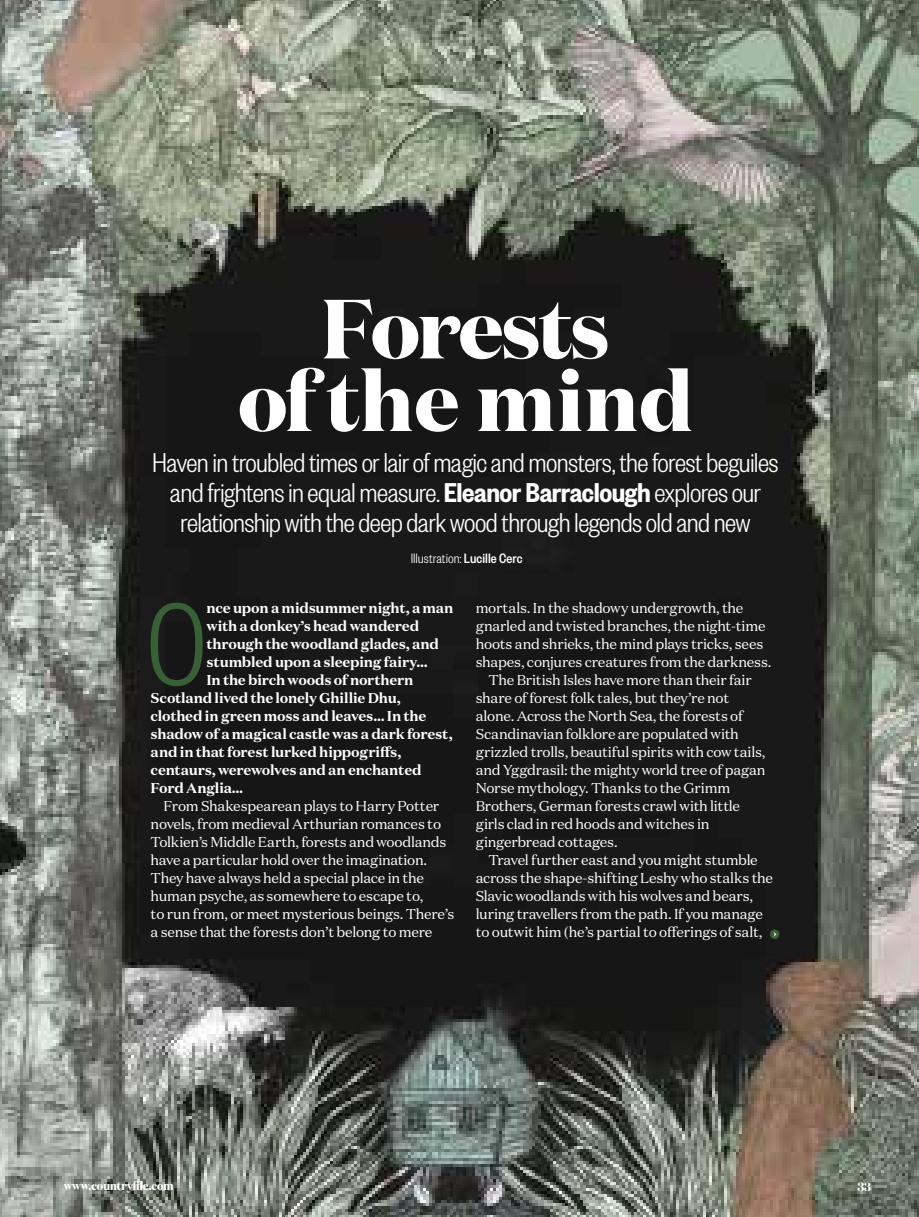
<style>
.page{position:relative;width:919px;height:1217px;background:#fff}
.page>*{position:absolute;margin:0;border:0;box-sizing:border-box;transform-origin:0 0}
.t1{font:300 128.55px "Founders Grotesk Cond";color:#395f36}
.t2{font:700 83.55px/72.6px "Domaine Display";letter-spacing:-.025em;color:#fff;text-align:center}
.t3{font:300 30px/30px "Founders Grotesk Cond";letter-spacing:-.02em;color:#fff;text-align:center}
.t4{font:300 15px "Founders Grotesk Cond";color:#fff}
.t5{font:14.25px/18px "Domaine Text";letter-spacing:-.02em;color:#fff}
.t6{font:700 14.25px "Domaine Text";letter-spacing:-.02em;color:#fff}
.t7{font:700 12px "Domaine Display Narrow";color:#fff}
.t8{font:700 12px "Domaine Display";color:#fff}
.s1{font-weight:600}
.s2{font-weight:500}
</style>
<div class="page">
<img style="left:0;top:0;width:918px;height:1216px">
<svg style="left:770px;top:929px;width:9px;height:9px"></svg>
<h2 class="t2" style="left:238px;top:291px;width:456px">Forests<br>of the mind</h2>
<h3 class="t3" style="left:152px;top:446px;width:628px">Haven in troubled times or lair of magic and monsters, the forest beguiles and frightens in equal measure. <span class="s1">Eleanor Barraclough</span> explores our relationship with the deep dark wood through legends old and new</h3>
<p class="t4" style="left:410px;top:549px;width:113px">Illustration: <span class="s2">Lucille Cerc</span></p>
<h1 class="t1" style="left:147px;top:573px;width:61px">O</h1>
<p class="t6" style="left:206px;top:598px;width:248px">nce upon a midsummer night, a man</p>
<p class="t6" style="left:206px;top:616px;width:214px">with a donkey’s head wandered</p>
<p class="t6" style="left:206px;top:634px;width:234px">through the woodland glades, and</p>
<p class="t6" style="left:206px;top:652px;width:223px">stumbled upon a sleeping fairy…</p>
<p class="t6" style="left:206px;top:670px;width:208px">In the birch woods of northern</p>
<p class="t6" style="left:151px;top:688px;width:251px">Scotland lived the lonely Ghillie Dhu,</p>
<p class="t6" style="left:151px;top:706px;width:277px">clothed in green moss and leaves… In the</p>
<p class="t6" style="left:151px;top:724px;width:303px">shadow of a magical castle was a dark forest,</p>
<p class="t6" style="left:151px;top:742px;width:252px">and in that forest lurked hippogriffs,</p>
<p class="t6" style="left:151px;top:760px;width:273px">centaurs, werewolves and an enchanted</p>
<p class="t6" style="left:151px;top:778px;width:94px">Ford Anglia…</p>
<p class="t5" style="left:151px;top:796px;width:305px;text-indent:13px">From Shakespearean plays to Harry Potter novels, from medieval Arthurian romances to Tolkien’s Middle Earth, forests and woodlands have a particular hold over the imagination.<br>They have always held a special place in the human psyche, as somewhere to escape to,<br>to run from, or meet mysterious beings. There’s a sense that the forests don’t belong to mere</p>
<p class="t5" style="left:475px;top:598px;width:269px">mortals. In the shadowy undergrowth, the</p>
<p class="t5" style="left:475px;top:616px;width:291px">gnarled and twisted branches, the night-time</p>
<p class="t5" style="left:475px;top:634px;width:289px">hoots and shrieks, the mind plays tricks, sees</p>
<p class="t5" style="left:475px;top:652px;width:297px">shapes, conjures creatures from the darkness.</p>
<p class="t5" style="left:488px;top:670px;width:265px">The British Isles have more than their fair</p>
<p class="t5" style="left:475px;top:688px;width:255px">share of forest folk tales, but they’re not</p>
<p class="t5" style="left:475px;top:706px;width:269px">alone. Across the North Sea, the forests of</p>
<p class="t5" style="left:475px;top:724px;width:265px">Scandinavian folklore are populated with</p>
<p class="t5" style="left:475px;top:742px;width:291px">grizzled trolls, beautiful spirits with cow tails,</p>
<p class="t5" style="left:475px;top:760px;width:291px">and Yggdrasil: the mighty world tree of pagan</p>
<p class="t5" style="left:475px;top:778px;width:256px">Norse mythology. Thanks to the Grimm</p>
<p class="t5" style="left:475px;top:796px;width:266px">Brothers, German forests crawl with little</p>
<p class="t5" style="left:475px;top:814px;width:235px">girls clad in red hoods and witches in</p>
<p class="t5" style="left:475px;top:832px;width:143px">gingerbread cottages.</p>
<p class="t5" style="left:488px;top:850px;width:271px">Travel further east and you might stumble</p>
<p class="t5" style="left:475px;top:868px;width:299px">across the shape-shifting Leshy who stalks the</p>
<p class="t5" style="left:475px;top:886px;width:279px">Slavic woodlands with his wolves and bears,</p>
<p class="t5" style="left:475px;top:904px;width:289px">luring travellers from the path. If you manage</p>
<p class="t5" style="left:475px;top:922px;width:288px">to outwit him (he’s partial to offerings of salt,</p>
<p class="t7" style="left:64px;top:1178px;width:111px">www.countryfile.com</p>
<p class="t8" style="left:857px;top:1178px;width:15px">33</p>
</div>
